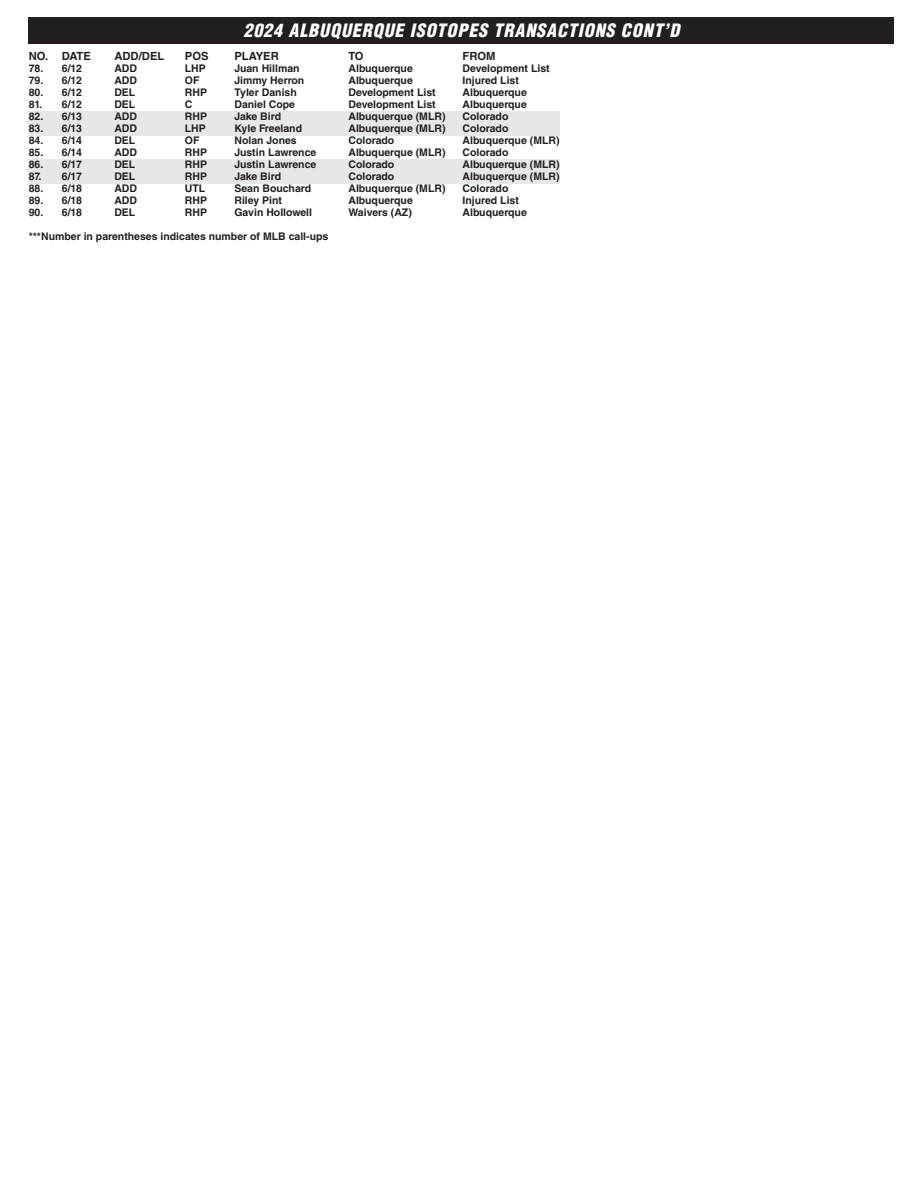
<style>
.page{position:relative;width:923px;height:1193px;background:#fff}
.page>*{position:absolute;margin:0;border:0;box-sizing:border-box;transform-origin:0 0}
.t1{font:italic 900 condensed 18px "Helvetica LT Std";letter-spacing:.05em;color:#fff}
.t2{font:700 11.25px "Helvetica LT Std";color:#231f20}
.t3{font:700 10.5px "Helvetica LT Std";color:#231f20}
</style>
<div class="page">
<div style="left:29px;top:159px;width:531px;height:24px;background:#e6e7e9"></div>
<div style="left:29px;top:111px;width:531px;height:25px;background:#e6e7e9"></div>
<div style="left:29px;top:17px;width:865px;height:27px;background:#231f20"></div>
<p class="t1" style="left:243px;top:19px;width:437px">2024 ALBUQUERQUE ISOTOPES TRANSACTIONS CONT’D</p>
<p class="t2" style="left:29px;top:49px;width:64px">NO. DATE</p>
<p class="t2" style="left:114px;top:49px;width:51px">ADD/DEL</p>
<p class="t2" style="left:185px;top:49px;width:25px">POS</p>
<p class="t2" style="left:234px;top:49px;width:46px">PLAYER</p>
<p class="t2" style="left:348px;top:49px;width:17px">TO</p>
<p class="t2" style="left:462px;top:49px;width:34px">FROM</p>
<p class="t3" style="left:29px;top:62px;width:55px">78. 6/12</p>
<p class="t3" style="left:114px;top:62px;width:24px">ADD</p>
<p class="t3" style="left:185px;top:62px;width:22px">LHP</p>
<p class="t3" style="left:234px;top:62px;width:67px">Juan Hillman</p>
<p class="t3" style="left:348px;top:62px;width:66px">Albuquerque</p>
<p class="t3" style="left:462px;top:62px;width:89px">Development List</p>
<p class="t3" style="left:29px;top:74px;width:55px">79. 6/12</p>
<p class="t3" style="left:114px;top:74px;width:24px">ADD</p>
<p class="t3" style="left:185px;top:74px;width:16px">OF</p>
<p class="t3" style="left:234px;top:74px;width:71px">Jimmy Herron</p>
<p class="t3" style="left:348px;top:74px;width:66px">Albuquerque</p>
<p class="t3" style="left:462px;top:74px;width:58px">Injured List</p>
<p class="t3" style="left:29px;top:86px;width:55px">80. 6/12</p>
<p class="t3" style="left:114px;top:86px;width:22px">DEL</p>
<p class="t3" style="left:185px;top:86px;width:24px">RHP</p>
<p class="t3" style="left:234px;top:86px;width:64px">Tyler Danish</p>
<p class="t3" style="left:348px;top:86px;width:89px">Development List</p>
<p class="t3" style="left:462px;top:86px;width:66px">Albuquerque</p>
<p class="t3" style="left:29px;top:98px;width:55px">81. 6/12</p>
<p class="t3" style="left:114px;top:98px;width:22px">DEL</p>
<p class="t3" style="left:185px;top:98px;width:9px">C</p>
<p class="t3" style="left:234px;top:98px;width:62px">Daniel Cope</p>
<p class="t3" style="left:348px;top:98px;width:89px">Development List</p>
<p class="t3" style="left:462px;top:98px;width:66px">Albuquerque</p>
<p class="t3" style="left:29px;top:110px;width:55px">82. 6/13</p>
<p class="t3" style="left:114px;top:110px;width:24px">ADD</p>
<p class="t3" style="left:185px;top:110px;width:24px">RHP</p>
<p class="t3" style="left:234px;top:110px;width:48px">Jake Bird</p>
<p class="t3" style="left:348px;top:110px;width:98px">Albuquerque (MLR)</p>
<p class="t3" style="left:462px;top:110px;width:47px">Colorado</p>
<p class="t3" style="left:29px;top:122px;width:55px">83. 6/13</p>
<p class="t3" style="left:114px;top:122px;width:24px">ADD</p>
<p class="t3" style="left:185px;top:122px;width:22px">LHP</p>
<p class="t3" style="left:234px;top:122px;width:69px">Kyle Freeland</p>
<p class="t3" style="left:348px;top:122px;width:98px">Albuquerque (MLR)</p>
<p class="t3" style="left:462px;top:122px;width:47px">Colorado</p>
<p class="t3" style="left:29px;top:134px;width:55px">84. 6/14</p>
<p class="t3" style="left:114px;top:134px;width:22px">DEL</p>
<p class="t3" style="left:185px;top:134px;width:16px">OF</p>
<p class="t3" style="left:234px;top:134px;width:64px">Nolan Jones</p>
<p class="t3" style="left:348px;top:134px;width:47px">Colorado</p>
<p class="t3" style="left:462px;top:134px;width:98px">Albuquerque (MLR)</p>
<p class="t3" style="left:29px;top:146px;width:55px">85. 6/14</p>
<p class="t3" style="left:114px;top:146px;width:24px">ADD</p>
<p class="t3" style="left:185px;top:146px;width:24px">RHP</p>
<p class="t3" style="left:234px;top:146px;width:83px">Justin Lawrence</p>
<p class="t3" style="left:348px;top:146px;width:98px">Albuquerque (MLR)</p>
<p class="t3" style="left:462px;top:146px;width:47px">Colorado</p>
<p class="t3" style="left:29px;top:158px;width:55px">86. 6/17</p>
<p class="t3" style="left:114px;top:158px;width:22px">DEL</p>
<p class="t3" style="left:185px;top:158px;width:24px">RHP</p>
<p class="t3" style="left:234px;top:158px;width:83px">Justin Lawrence</p>
<p class="t3" style="left:348px;top:158px;width:47px">Colorado</p>
<p class="t3" style="left:462px;top:158px;width:98px">Albuquerque (MLR)</p>
<p class="t3" style="left:29px;top:170px;width:55px">87. 6/17</p>
<p class="t3" style="left:114px;top:170px;width:22px">DEL</p>
<p class="t3" style="left:185px;top:170px;width:24px">RHP</p>
<p class="t3" style="left:234px;top:170px;width:48px">Jake Bird</p>
<p class="t3" style="left:348px;top:170px;width:47px">Colorado</p>
<p class="t3" style="left:462px;top:170px;width:98px">Albuquerque (MLR)</p>
<p class="t3" style="left:29px;top:182px;width:55px">88. 6/18</p>
<p class="t3" style="left:114px;top:182px;width:24px">ADD</p>
<p class="t3" style="left:185px;top:182px;width:22px">UTL</p>
<p class="t3" style="left:234px;top:182px;width:78px">Sean Bouchard</p>
<p class="t3" style="left:348px;top:182px;width:98px">Albuquerque (MLR)</p>
<p class="t3" style="left:462px;top:182px;width:47px">Colorado</p>
<p class="t3" style="left:29px;top:194px;width:55px">89. 6/18</p>
<p class="t3" style="left:114px;top:194px;width:24px">ADD</p>
<p class="t3" style="left:185px;top:194px;width:24px">RHP</p>
<p class="t3" style="left:234px;top:194px;width:49px">Riley Pint</p>
<p class="t3" style="left:348px;top:194px;width:66px">Albuquerque</p>
<p class="t3" style="left:462px;top:194px;width:58px">Injured List</p>
<p class="t3" style="left:29px;top:206px;width:55px">90. 6/18</p>
<p class="t3" style="left:114px;top:206px;width:22px">DEL</p>
<p class="t3" style="left:185px;top:206px;width:24px">RHP</p>
<p class="t3" style="left:234px;top:206px;width:79px">Gavin Hollowell</p>
<p class="t3" style="left:348px;top:206px;width:65px">Waivers (AZ)</p>
<p class="t3" style="left:462px;top:206px;width:66px">Albuquerque</p>
<p class="t3" style="left:29px;top:230px;width:301px">***Number in parentheses indicates number of MLB call-ups</p>
</div>
